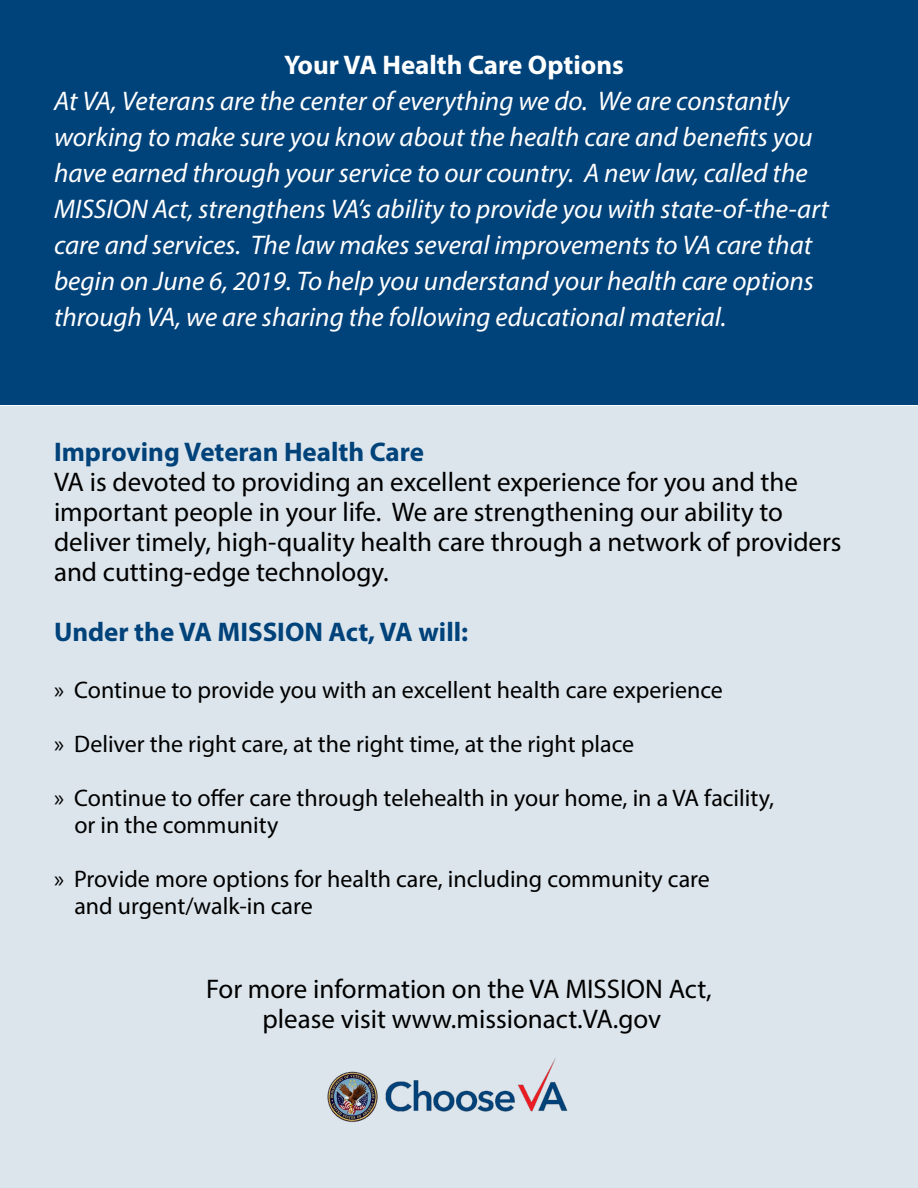
<style>
.page{position:relative;width:918px;height:1188px;background:#fff}
.page>*{position:absolute;margin:0;border:0;box-sizing:border-box;transform-origin:0 0}
.t1{font:italic 27px/36px "Myriad Pro";color:#fff}
.t2{font:27px/30px "Myriad Pro";color:#000}
.t3{font:700 27px "Myriad Pro";color:#00427a}
.t4{font:700 27px "Myriad Pro";color:#fff}
.t5{font:24px/27px "Myriad Pro";color:#000}
</style>
<div class="page">
<div style="left:0;top:0;width:918px;height:405px;background:#00427a"></div>
<div style="left:0;top:406px;width:918px;height:782px;background:#dce5ec"></div>
<img style="left:327px;top:1058px;width:241px;height:64px">
<h2 class="t4" style="left:284px;top:48px;width:341px">Your VA Health Care Options</h2>
<p class="t1" style="left:54px;top:83px;width:777px">At VA, Veterans are the center of everything we do. We are constantly working to make sure you know about the health care and benefits you have earned through your service to our country. A new law, called the MISSION Act, strengthens VA’s ability to provide you with state-of-the-art care and services. The law makes several improvements to VA care that begin on June 6, 2019. To help you understand your health care options through VA, we are sharing the following educational material.</p>
<h3 class="t3" style="left:54px;top:434px;width:372px">Improving Veteran Health Care</h3>
<p class="t2" style="left:54px;top:466px;width:789px">VA is devoted to providing an excellent experience for you and the important people in your life. We are strengthening our ability to deliver timely, high-quality health care through a network of providers and cutting-edge technology.</p>
<h3 class="t3" style="left:54px;top:614px;width:416px">Under the VA MISSION Act, VA will:</h3>
<p class="t5" style="left:54px;top:676px;width:671px">» Continue to provide you with an excellent health care experience</p>
<p class="t5" style="left:54px;top:730px;width:582px">» Deliver the right care, at the right time, at the right place</p>
<p class="t5" style="left:74px;top:784px;width:701px;text-indent:-20px">» Continue to offer care through telehealth in your home, in a VA facility, or in the community</p>
<p class="t5" style="left:74px;top:865px;width:637px;text-indent:-20px">» Provide more options for health care, including community care and urgent/walk-in care</p>
<p class="t2" style="left:206px;top:973px;width:507px;text-align:center">For more information on the VA MISSION Act, please visit www.missionact.VA.gov</p>
</div>
